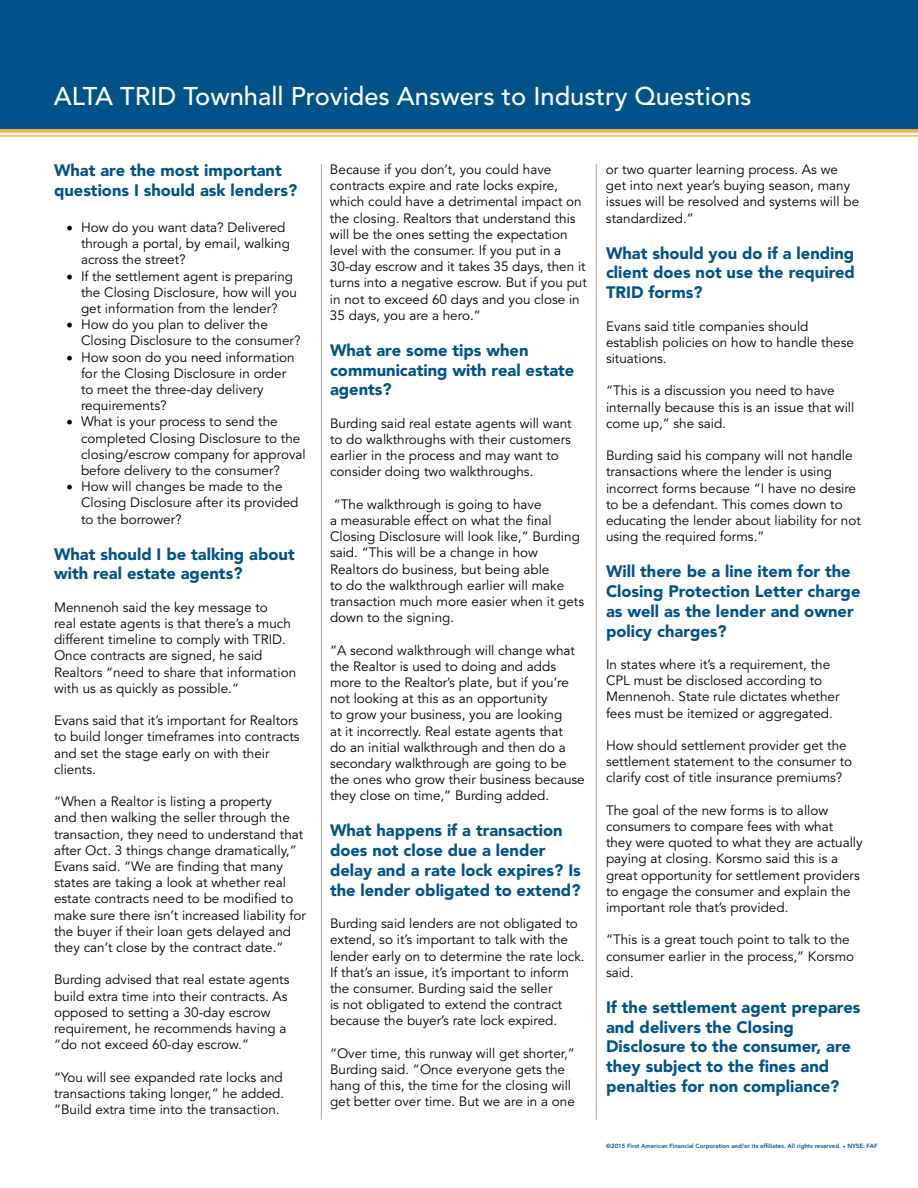
<style>
.page{position:relative;width:918px;height:1188px;background:#fff}
.page>*{position:absolute;margin:0;border:0;box-sizing:border-box;transform-origin:0 0}
.t1{font:500 25.5px "Avenir LT Std";color:#fff}
.t2{font:900 16.5px/19.8px "Avenir LT Std";color:#005288}
.t3{font:13.5px/16.2px "Avenir LT Std";color:#000}
.t4{font:800 6px "Avenir LT Std";color:#005288}
.s1{font-family:"Minion Pro";font-size:18px}
</style>
<div class="page">
<div style="left:0;top:0;width:918px;height:129px;background:#005288"></div>
<svg style="left:0;top:129px;width:918px;height:4px;background:#f7b249"></svg>
<hr style="left:0;top:135px;width:918px;height:2px;background:#fbb040">
<hr style="left:321px;top:164px;width:1px;height:956px;background:#aea59e">
<hr style="left:596px;top:164px;width:1px;height:956px;background:#aea59e">
<h1 class="t1" style="left:54px;top:82px;width:699px">ALTA TRID Townhall Provides Answers to Industry Questions</h1>
<p class="t2" style="left:54px;top:161px;width:245px">What are the most important questions I should ask lenders?</p>
<p class="t3" style="left:81px;top:220px;width:210px;text-indent:-15px"><span class="s1">•</span> How do you want data? Delivered through a portal, by email, walking across the street?</p>
<p class="t3" style="left:81px;top:268px;width:217px;text-indent:-15px"><span class="s1">•</span> If the settlement agent is preparing the Closing Disclosure, how will you get information from the lender?</p>
<p class="t3" style="left:81px;top:317px;width:221px;text-indent:-15px"><span class="s1">•</span> How do you plan to deliver the<br>Closing Disclosure to the consumer?</p>
<p class="t3" style="left:81px;top:349px;width:215px;text-indent:-15px"><span class="s1">•</span> How soon do you need information for the Closing Disclosure in order to meet the three-day delivery requirements?</p>
<p class="t3" style="left:81px;top:414px;width:226px;text-indent:-15px"><span class="s1">•</span> What is your process to send the completed Closing Disclosure to the closing/escrow company for approval before delivery to the consumer?</p>
<p class="t3" style="left:81px;top:479px;width:219px;text-indent:-15px"><span class="s1">•</span> How will changes be made to the<br>Closing Disclosure after its provided to the borrower?</p>
<p class="t2" style="left:54px;top:544px;width:242px">What should I be talking about with real estate agents?</p>
<p class="t3" style="left:54px;top:600px;width:244px">Mennenoh said the key message to<br>real estate agents is that there’s a much different timeline to comply with TRID.<br>Once contracts are signed, he said Realtors “need to share that information with us as quickly as possible.”</p>
<p class="t3" style="left:54px;top:713px;width:247px">Evans said that it’s important for Realtors to build longer timeframes into contracts and set the stage early on with their clients.</p>
<p class="t3" style="left:54px;top:794px;width:253px">“When a Realtor is listing a property<br>and then walking the seller through the transaction, they need to understand that after Oct. 3 things change dramatically,” Evans said. “We are finding that many states are taking a look at whether real estate contracts need to be modified to make sure there isn’t increased liability for the buyer if their loan gets delayed and they can’t close by the contract date.”</p>
<p class="t3" style="left:54px;top:972px;width:237px">Burding advised that real estate agents build extra time into their contracts. As opposed to setting a 30-day escrow requirement, he recommends having a “do not exceed 60-day escrow.”</p>
<p class="t3" style="left:54px;top:1069px;width:232px;text-align:justify">“You will see expanded rate locks and transactions taking longer,” he added. “Build extra time into the transaction.</p>
<p class="t3" style="left:330px;top:162px;width:258px">Because if you don’t, you could have contracts expire and rate locks expire, which could have a detrimental impact on the closing. Realtors that understand this will be the ones setting the expectation level with the consumer. If you put in a 30-day escrow and it takes 35 days, then it turns into a negative escrow. But if you put in not to exceed 60 days and you close in 35 days, you are a hero.”</p>
<p class="t2" style="left:330px;top:340px;width:246px">What are some tips when communicating with real estate agents?</p>
<p class="t3" style="left:330px;top:415px;width:243px">Burding said real estate agents will want to do walkthroughs with their customers earlier in the process and may want to consider doing two walkthroughs.</p>
<p class="t3" style="left:330px;top:496px;width:256px">“The walkthrough is going to have<br>a measurable effect on what the final Closing Disclosure will look like,” Burding said. “This will be a change in how Realtors do business, but being able<br>to do the walkthrough earlier will make transaction much more easier when it gets down to the signing.</p>
<p class="t3" style="left:330px;top:642px;width:256px">“A second walkthrough will change what the Realtor is used to doing and adds more to the Realtor’s plate, but if you’re not looking at this as an opportunity<br>to grow your business, you are looking<br>at it incorrectly. Real estate agents that<br>do an initial walkthrough and then do a secondary walkthrough are going to be the ones who grow their business because they close on time,” Burding added.</p>
<p class="t2" style="left:330px;top:821px;width:252px">What happens if a transaction does not close due a lender delay and a rate lock expires? Is the lender obligated to extend?</p>
<p class="t3" style="left:330px;top:916px;width:256px">Burding said lenders are not obligated to extend, so it’s important to talk with the lender early on to determine the rate lock.<br>If that’s an issue, it’s important to inform the consumer. Burding said the seller<br>is not obligated to extend the contract because the buyer’s rate lock expired.</p>
<p class="t3" style="left:330px;top:1045px;width:246px">“Over time, this runway will get shorter,” Burding said. “Once everyone gets the hang of this, the time for the closing will get better over time. But we are in a one</p>
<p class="t3" style="left:606px;top:162px;width:255px">or two quarter learning process. As we get into next year’s buying season, many issues will be resolved and systems will be standardized.”</p>
<p class="t2" style="left:606px;top:243px;width:250px;text-align:justify">What should you do if a lending client does not use the required TRID forms?</p>
<p class="t3" style="left:606px;top:318px;width:250px">Evans said title companies should establish policies on how to handle these situations.</p>
<p class="t3" style="left:606px;top:383px;width:250px">“This is a discussion you need to have internally because this is an issue that will come up,” she said.</p>
<p class="t3" style="left:606px;top:448px;width:256px">Burding said his company will not handle transactions where the lender is using incorrect forms because “I have no desire to be a defendant. This comes down to educating the lender about liability for not using the required forms.”</p>
<p class="t2" style="left:606px;top:562px;width:256px">Will there be a line item for the<br>Closing Protection Letter charge as well as the lender and owner policy charges?</p>
<p class="t3" style="left:606px;top:657px;width:235px">In states where it’s a requirement, the CPL must be disclosed according to Mennenoh. State rule dictates whether fees must be itemized or aggregated.</p>
<p class="t3" style="left:606px;top:738px;width:248px">How should settlement provider get the settlement statement to the consumer to clarify cost of title insurance premiums?</p>
<p class="t3" style="left:606px;top:802px;width:258px">The goal of the new forms is to allow consumers to compare fees with what<br>they were quoted to what they are actually paying at closing. Korsmo said this is a great opportunity for settlement providers to engage the consumer and explain the important role that’s provided.</p>
<p class="t3" style="left:606px;top:932px;width:250px">“This is a great touch point to talk to the consumer earlier in the process,” Korsmo said.</p>
<p class="t2" style="left:606px;top:997px;width:256px">If the settlement agent prepares and delivers the Closing<br>Disclosure to the consumer, are they subject to the fines and penalties for non compliance?</p>
<p class="t4" style="left:606px;top:1142px;width:273px">©2015 First American Financial Corporation and/or its affiliates. All rights reserved. ❑ NYSE: FAF</p>
</div>
